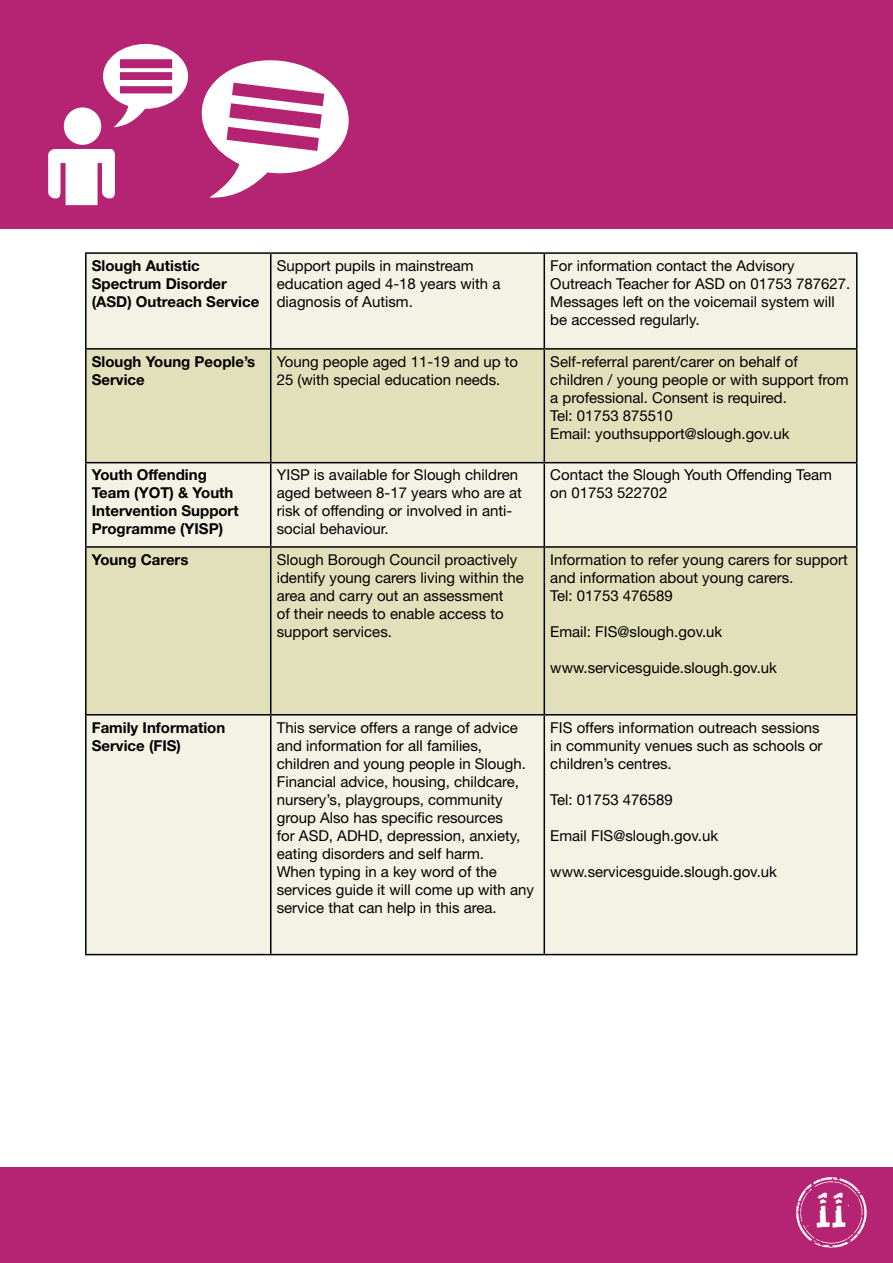
<style>
.page{position:relative;width:893px;height:1263px;background:#fff}
.page>*{position:absolute;margin:0;border:0;box-sizing:border-box;transform-origin:0 0}
.t1{font:48.15px "Cracked";color:#fff}
.t2{font:15px/18px "Helvetica Neue";color:#000}
.t3{font:700 15px/18px "Helvetica Neue";color:#000}
</style>
<div class="page">
<div style="left:0;top:1167px;width:893px;height:96px;background:#b42472"></div>
<svg style="left:796px;top:1177px;width:71px;height:71px"></svg>
<div style="left:0;top:0;width:893px;height:228px;background:#b42472"></div>
<div style="left:87px;top:254px;width:769px;height:700px;background:#f3f2e4"></div>
<svg style="left:87px;top:350px;width:769px;height:364px;fill:#e1e0ba"></svg>
<hr style="left:85px;top:252px;width:186px;height:2px;background:#000">
<hr style="left:85px;top:254px;width:2px;height:94px;background:#000">
<hr style="left:271px;top:252px;width:273px;height:2px;background:#000">
<hr style="left:270px;top:254px;width:1px;height:94px;background:#000">
<hr style="left:544px;top:252px;width:313px;height:2px;background:#000">
<hr style="left:544px;top:254px;width:1px;height:94px;background:#000">
<hr style="left:856px;top:254px;width:1px;height:94px;background:#000">
<hr style="left:85px;top:348px;width:186px;height:2px;background:#000">
<hr style="left:85px;top:350px;width:2px;height:112px;background:#000">
<hr style="left:271px;top:348px;width:273px;height:2px;background:#000">
<hr style="left:270px;top:350px;width:1px;height:112px;background:#000">
<hr style="left:544px;top:348px;width:313px;height:2px;background:#000">
<hr style="left:544px;top:350px;width:1px;height:112px;background:#000">
<hr style="left:856px;top:350px;width:1px;height:112px;background:#000">
<hr style="left:85px;top:462px;width:186px;height:1px;background:#000">
<hr style="left:85px;top:463px;width:2px;height:83px;background:#000">
<hr style="left:271px;top:462px;width:273px;height:1px;background:#000">
<hr style="left:270px;top:463px;width:1px;height:83px;background:#000">
<hr style="left:544px;top:462px;width:313px;height:1px;background:#000">
<hr style="left:544px;top:463px;width:1px;height:83px;background:#000">
<hr style="left:856px;top:463px;width:1px;height:83px;background:#000">
<hr style="left:85px;top:546px;width:186px;height:2px;background:#000">
<hr style="left:85px;top:548px;width:2px;height:166px;background:#000">
<hr style="left:271px;top:546px;width:273px;height:2px;background:#000">
<hr style="left:270px;top:548px;width:1px;height:166px;background:#000">
<hr style="left:544px;top:546px;width:313px;height:2px;background:#000">
<hr style="left:544px;top:548px;width:1px;height:166px;background:#000">
<hr style="left:856px;top:548px;width:1px;height:166px;background:#000">
<hr style="left:85px;top:714px;width:186px;height:1px;background:#000">
<hr style="left:85px;top:715px;width:2px;height:239px;background:#000">
<hr style="left:271px;top:714px;width:273px;height:1px;background:#000">
<hr style="left:270px;top:715px;width:1px;height:239px;background:#000">
<hr style="left:544px;top:714px;width:313px;height:1px;background:#000">
<hr style="left:544px;top:715px;width:1px;height:239px;background:#000">
<hr style="left:856px;top:715px;width:1px;height:239px;background:#000">
<hr style="left:85px;top:954px;width:186px;height:1px;background:#000">
<hr style="left:271px;top:954px;width:273px;height:1px;background:#000">
<hr style="left:544px;top:954px;width:313px;height:1px;background:#000">
<svg style="left:201px;top:60px;width:148px;height:138px"></svg>
<svg style="left:48px;top:44px;width:140px;height:161px"></svg>
<p class="t3" style="left:92px;top:256px;width:169px">Slough Autistic<br>Spectrum Disorder (ASD) Outreach Service</p>
<p class="t2" style="left:277px;top:256px;width:225px">Support pupils in mainstream education aged 4-18 years with a diagnosis of Autism.</p>
<p class="t2" style="left:550px;top:256px;width:302px">For information contact the Advisory<br>Outreach Teacher for ASD on 01753 787627.</p>
<p class="t2" style="left:550px;top:292px;width:286px">Messages left on the voicemail system will be accessed regularly.</p>
<p class="t3" style="left:92px;top:352px;width:165px">Slough Young People’s<br>Service</p>
<p class="t2" style="left:277px;top:352px;width:243px">Young people aged 11-19 and up to<br>25 (with special education needs.</p>
<p class="t2" style="left:550px;top:352px;width:300px">Self-referral parent/carer on behalf of children / young people or with support from a professional. Consent is required.</p>
<p class="t2" style="left:550px;top:406px;width:124px">Tel: 01753 875510</p>
<p class="t2" style="left:550px;top:424px;width:241px">Email: youthsupport@slough.gov.uk</p>
<p class="t3" style="left:92px;top:466px;width:148px">Youth Offending<br>Team (YOT) &amp; Youth<br>Intervention Support<br>Programme (YISP)</p>
<p class="t2" style="left:277px;top:466px;width:247px">YISP is available for Slough children aged between 8-17 years who are at risk of offending or involved in anti&shy;social behaviour.</p>
<p class="t2" style="left:550px;top:466px;width:283px">Contact the Slough Youth Offending Team on 01753 522702</p>
<p class="t3" style="left:92px;top:550px;width:98px">Young Carers</p>
<p class="t2" style="left:277px;top:550px;width:249px">Slough Borough Council proactively identify young carers living within the area and carry out an assessment<br>of their needs to enable access to support services.</p>
<p class="t2" style="left:550px;top:550px;width:299px">Information to refer young carers for support and information about young carers.</p>
<p class="t2" style="left:550px;top:586px;width:124px">Tel: 01753 476589</p>
<p class="t2" style="left:550px;top:622px;width:174px">Email: FIS@slough.gov.uk</p>
<p class="t2" style="left:550px;top:658px;width:228px">www.servicesguide.slough.gov.uk</p>
<p class="t3" style="left:92px;top:718px;width:135px">Family Information<br>Service (FIS)</p>
<p class="t2" style="left:277px;top:718px;width:251px">This service offers a range of advice and information for all families, children and young people in Slough.<br>Financial advice, housing, childcare, nursery’s, playgroups, community group Also has specific resources<br>for ASD, ADHD, depression, anxiety, eating disorders and self harm.</p>
<p class="t2" style="left:277px;top:862px;width:259px">When typing in a key word of the services guide it will come up with any service that can help in this area.</p>
<p class="t2" style="left:550px;top:718px;width:274px">FIS offers information outreach sessions in community venues such as schools or children’s centres.</p>
<p class="t2" style="left:550px;top:790px;width:124px">Tel: 01753 476589</p>
<p class="t2" style="left:550px;top:826px;width:169px">Email FIS@slough.gov.uk</p>
<p class="t2" style="left:550px;top:862px;width:228px">www.servicesguide.slough.gov.uk</p>
<h1 class="t1" style="left:816px;top:1173px;width:32px">11</h1>
</div>
